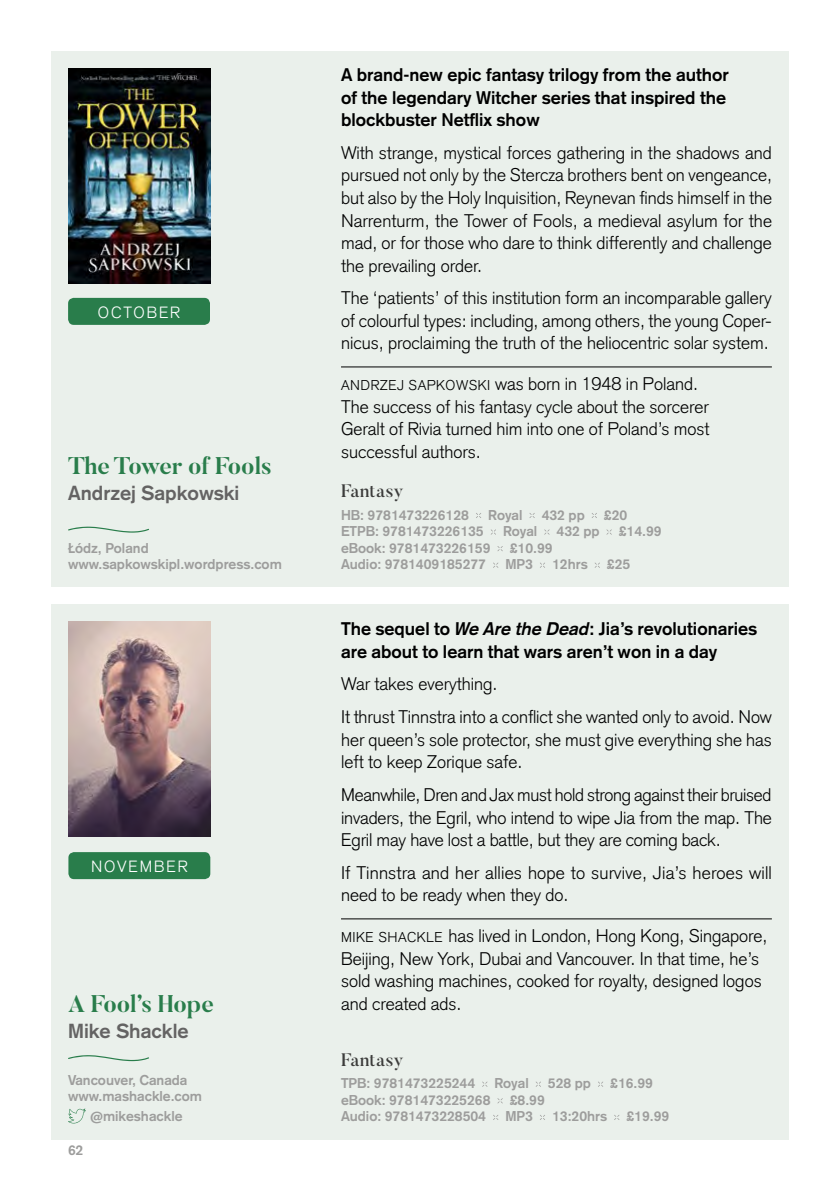
<style>
.page{position:relative;width:840px;height:1191px;background:#fff}
.page>*{position:absolute;margin:0;border:0;box-sizing:border-box;transform-origin:0 0}
.t1{font:700 24px "Butler";color:#297d4b}
.t2{font:700 20px "Basic Commercial LT Std";color:#646363}
.t3{font:300 18px/22.6px "Basic Commercial LT Std";color:#000}
.t4{font:700 18px/22.6px "Basic Commercial LT Std";color:#000}
.t5{font:500 18px "Butler";letter-spacing:.015em;color:#3c3c3b}
.t6{font:300 16px "Basic Commercial LT Std";letter-spacing:.12em;color:#fff}
.t7{font:700 14px/16.4px "Basic Commercial LT Std";color:#9d9d9c}
.s1{font-size:14px}
.s2{font-style:italic}
</style>
<div class="page">
<div style="left:51px;top:604px;width:737px;height:536px;background:#eaf0eb"></div>
<svg style="left:68px;top:1055px;width:81px;height:6px"></svg>
<svg style="left:68px;top:1108px;width:18px;height:15px"></svg>
<hr style="left:341px;top:918px;width:430px;height:1px;background:#000">
<svg style="left:482px;top:1081px;width:5px;height:5px"></svg>
<svg style="left:598px;top:1081px;width:5px;height:5px"></svg>
<svg style="left:497px;top:1098px;width:5px;height:5px"></svg>
<svg style="left:493px;top:1115px;width:5px;height:5px"></svg>
<svg style="left:540px;top:1115px;width:5px;height:5px"></svg>
<svg style="left:614px;top:1115px;width:5px;height:5px"></svg>
<img style="left:69px;top:621px;width:141px;height:215px">
<div style="left:68px;top:852px;width:142px;height:27px;background:#297d4b;border-radius:6px"></div>
<div style="left:51px;top:51px;width:737px;height:536px;background:#eaf0eb"></div>
<svg style="left:68px;top:526px;width:81px;height:6px"></svg>
<hr style="left:341px;top:366px;width:430px;height:1px;background:#000">
<svg style="left:476px;top:513px;width:5px;height:5px"></svg>
<svg style="left:529px;top:513px;width:5px;height:5px"></svg>
<svg style="left:591px;top:513px;width:5px;height:5px"></svg>
<svg style="left:544px;top:529px;width:5px;height:5px"></svg>
<svg style="left:606px;top:529px;width:5px;height:5px"></svg>
<svg style="left:497px;top:546px;width:5px;height:5px"></svg>
<svg style="left:493px;top:562px;width:5px;height:6px"></svg>
<svg style="left:540px;top:562px;width:5px;height:6px"></svg>
<svg style="left:594px;top:562px;width:5px;height:6px"></svg>
<img style="left:68px;top:68px;width:142px;height:215px">
<div style="left:68px;top:298px;width:142px;height:27px;background:#297d4b;border-radius:6px"></div>
<p class="t6" style="left:98px;top:303px;width:84px">OCTOBER</p>
<h1 class="t1" style="left:68px;top:450px;width:205px">The Tower of Fools</h1>
<p class="t2" style="left:68px;top:481px;width:173px">Andrzej Sapkowski</p>
<p class="t7" style="left:68px;top:540px;width:215px">Łódz, Poland www.sapkowskipl.wordpress.com</p>
<p class="t6" style="left:91px;top:857px;width:98px">NOVEMBER</p>
<h1 class="t1" style="left:68px;top:988px;width:147px">A Fool’s Hope</h1>
<p class="t2" style="left:68px;top:1019px;width:122px">Mike Shackle</p>
<p class="t7" style="left:68px;top:1071px;width:135px">Vancouver, Canada www.mashackle.com</p>
<p class="t7" style="left:90px;top:1108px;width:94px">@mikeshackle</p>
<p class="t7" style="left:68px;top:1141px;width:17px">62</p>
<p class="t4" style="left:341px;top:63px;width:389px">A brand-new epic fantasy trilogy from the author of the legendary Witcher series that inspired the blockbuster Netflix show</p>
<p class="t3" style="left:341px;top:141px;width:432px;text-align:justify">With strange, mystical forces gathering in the shadows and pursued not only by the Stercza brothers bent on vengeance, but also by the Holy Inquisition, Reynevan finds himself in the Narrenturm, the Tower of Fools, a medieval asylum for the mad, or for those who dare to think differently and challenge the prevailing order.</p>
<p class="t3" style="left:341px;top:287px;width:432px;text-align:justify">The ‘patients’ of this institution form an incomparable gallery of colourful types: including, among others, the young Coper&shy;nicus, proclaiming the truth of the heliocentric solar system.</p>
<p class="t3" style="left:341px;top:372px;width:370px"><span class="s1">ANDRZEJ SAPKOWSKI</span> was born in 1948 in Poland.<br>The success of his fantasy cycle about the sorcerer Geralt of Rivia turned him into one of Poland’s most successful authors.</p>
<p class="t5" style="left:341px;top:479px;width:64px">Fantasy</p>
<p class="t7" style="left:341px;top:506px;width:129px">HB: 9781473226128</p>
<p class="t7" style="left:488px;top:506px;width:36px">Royal</p>
<p class="t7" style="left:541px;top:506px;width:44px">432 pp</p>
<p class="t7" style="left:603px;top:506px;width:25px">£20</p>
<p class="t7" style="left:341px;top:523px;width:144px">ETPB: 9781473226135</p>
<p class="t7" style="left:502px;top:523px;width:36px">Royal</p>
<p class="t7" style="left:556px;top:523px;width:44px">432 pp</p>
<p class="t7" style="left:618px;top:523px;width:44px">£14.99</p>
<p class="t7" style="left:341px;top:539px;width:151px">eBook: 9781473226159</p>
<p class="t7" style="left:509px;top:539px;width:44px">£10.99</p>
<p class="t7" style="left:341px;top:556px;width:146px">Audio: 9781409185277</p>
<p class="t7" style="left:505px;top:556px;width:29px">MP3</p>
<p class="t7" style="left:551px;top:556px;width:37px">12hrs</p>
<p class="t7" style="left:606px;top:556px;width:25px">£25</p>
<p class="t4" style="left:341px;top:617px;width:417px">The sequel to <span class="s2">We Are the Dead</span>: Jia’s revolutionaries are about to learn that wars aren’t won in a day</p>
<p class="t3" style="left:341px;top:668px;width:432px;line-height:32.6px">War takes everything.<br>It thrust Tinnstra into a conflict she wanted only to avoid. Now</p>
<p class="t3" style="left:341px;top:728px;width:432px">her queen’s sole protector, she must give everything she has left to keep Zorique safe.</p>
<p class="t3" style="left:341px;top:783px;width:432px;text-align:justify">Meanwhile, Dren and Jax must hold strong against their bruised invaders, the Egril, who intend to wipe Jia from the map. The Egril may have lost a battle, but they are coming back.</p>
<p class="t3" style="left:341px;top:861px;width:432px">If Tinnstra and her allies hope to survive, Jia’s heroes will need to be ready when they do.</p>
<p class="t3" style="left:341px;top:924px;width:427px"><span class="s1">MIKE SHACKLE</span> has lived in London, Hong Kong, Singapore, Beijing, New York, Dubai and Vancouver. In that time, he’s sold washing machines, cooked for royalty, designed logos and created ads.</p>
<p class="t5" style="left:341px;top:1048px;width:64px">Fantasy</p>
<p class="t7" style="left:341px;top:1075px;width:136px">TPB: 9781473225244</p>
<p class="t7" style="left:494px;top:1075px;width:36px">Royal</p>
<p class="t7" style="left:547px;top:1075px;width:44px">528 pp</p>
<p class="t7" style="left:610px;top:1075px;width:44px">£16.99</p>
<p class="t7" style="left:341px;top:1091px;width:151px">eBook: 9781473225268</p>
<p class="t7" style="left:509px;top:1091px;width:37px">£8.99</p>
<p class="t7" style="left:341px;top:1108px;width:146px">Audio: 9781473228504</p>
<p class="t7" style="left:505px;top:1108px;width:29px">MP3</p>
<p class="t7" style="left:551px;top:1108px;width:56px">13:20hrs</p>
<p class="t7" style="left:626px;top:1108px;width:44px">£19.99</p>
</div>
